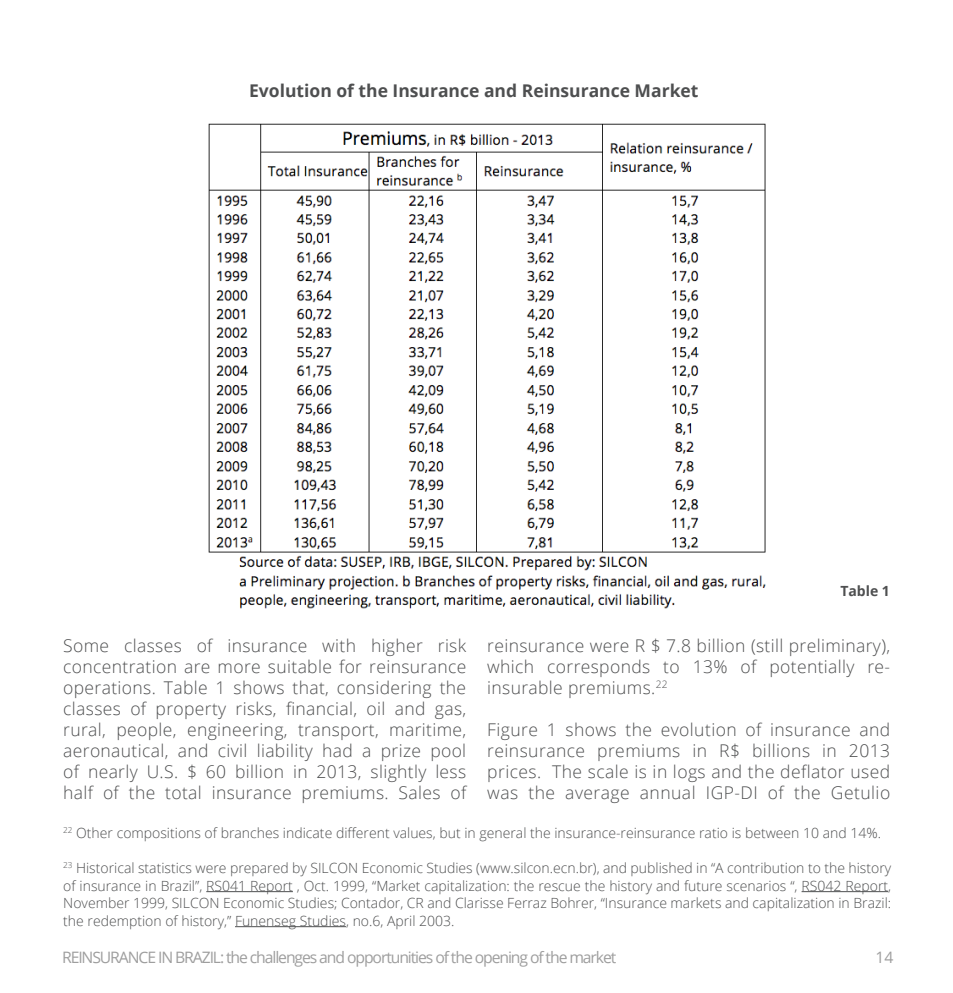
<style>
.page{position:relative;width:953px;height:993px;background:#fff}
.page>*{position:absolute;margin:0;border:0;box-sizing:border-box;transform-origin:0 0}
.Parágrafo{font:300 17.5px/21px "Open Sans";letter-spacing:.02em;color:#4e4f50;text-align:justify}
.Tabela{font:700 17.5px "Open Sans";color:#4e4f50}
.t1{font:15.75px "Open Sans";letter-spacing:-.07em;color:#9e9e9e}
.t2{font:300 14px/17.5px "Open Sans";color:#4e4f50;text-align:justify}
.t3{font:700 14px "Open Sans";color:#4e4f50}
</style>
<div class="page">
<img style="left:208px;top:123px;width:558px;height:486px">
<hr style="left:206px;top:891px;width:87px;height:1px;background:#4e4f50">
<hr style="left:801px;top:891px;width:87px;height:1px;background:#4e4f50">
<hr style="left:235px;top:926px;width:111px;height:1px;background:#4e4f50">
<p class="Tabela" style="left:249px;top:79px;width:451px">Evolution of the Insurance and Reinsurance Market</p>
<p class="t3" style="left:840px;top:581px;width:51px">Table 1</p>
<p class="Parágrafo" style="left:63px;top:634px;width:404px">Some classes of insurance with higher risk concentration are more suitable for reinsurance operations. Table 1 shows that, considering the classes of property risks, financial, oil and gas, rural, people, engineering, transport, maritime, aeronautical, and civil liability had a prize pool of nearly U.S. $ 60 billion in 2013, slightly less half of the total insurance premiums. Sales of</p>
<p class="Parágrafo" style="left:487px;top:634px;width:404px">reinsurance were R $ 7.8 billion (still preliminary), which corresponds to 13% of potentially re&shy;insurable premiums.<sup>22</sup></p>
<p class="Parágrafo" style="left:487px;top:718px;width:404px">Figure 1 shows the evolution of insurance and reinsurance premiums in R$ billions in 2013 prices. The scale is in logs and the deflator used was the average annual IGP-DI of the Getulio</p>
<p class="t2" style="left:63px;top:823px;width:819px"><sup>22</sup> Other compositions of branches indicate different values, but in general the insurance-reinsurance ratio is between 10 and 14%.</p>
<p class="t2" style="left:63px;top:858px;width:829px"><sup>23</sup> Historical statistics were prepared by SILCON Economic Studies (www.silcon.ecn.br), and published in “A contribution to the history of insurance in Brazil”, RS041 Report , Oct. 1999, “Market capitalization: the rescue the history and future scenarios “, RS042 Report, November 1999, SILCON Economic Studies; Contador, CR and Clarisse Ferraz Bohrer, “Insurance markets and capitalization in Brazil: the redemption of history,” Funenseg Studies, no.6, April 2003.</p>
<p class="t1" style="left:62px;top:946px;width:556px">REINSURANCE IN BRAZIL: the challenges and opportunities of the opening of the market</p>
<p class="t1" style="left:875px;top:946px;width:20px">14</p>
</div>
